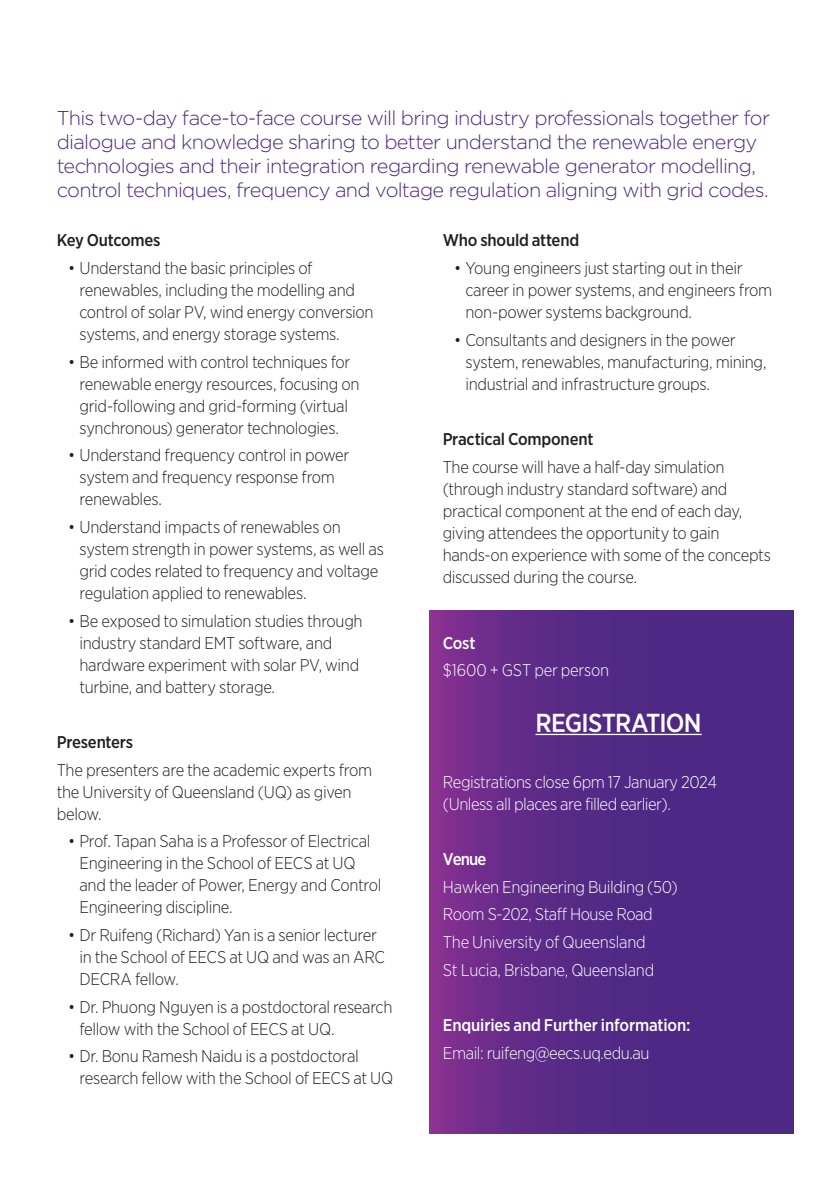
<style>
.page{position:relative;width:840px;height:1191px;background:#fff}
.page>*{position:absolute;margin:0;border:0;box-sizing:border-box;transform-origin:0 0}
.Body_copy{font:500 26px "Gotham Narrow";letter-spacing:-.03em;color:#fff}
.Pull-quote{font:300 20px/24px "Gotham";letter-spacing:-.035em;color:#4d2884}
.Body_copy-2{font:300 17px/22px "Gotham Narrow";letter-spacing:-.02em;color:#231f20}
.Body_copy-3{font:300 17px/27.6px "Gotham Narrow";letter-spacing:-.025em;color:#fff}
.Body_copy-4{font:500 17px/27.6px "Gotham Narrow";letter-spacing:-.01em;color:#fff}
.Body_copy-5{font:500 17px "Gotham Narrow";letter-spacing:-.015em;color:#231f20}
.s1{font-weight:500}
.s2{font-weight:300}
</style>
<div class="page">
<svg style="left:429px;top:610px;width:364px;height:523px;background:#5a2a86"></svg>
<hr style="left:535px;top:734px;width:166px;height:1px;background:#fff">
<p class="Pull-quote" style="left:57px;top:106px;width:714px">This two-day face-to-face course will bring industry professionals together for dialogue and knowledge sharing to better understand the renewable energy technologies and their integration regarding renewable generator modelling, control techniques, frequency and voltage regulation aligning with grid codes.</p>
<p class="Body_copy-5" style="left:57px;top:229px;width:105px">Key Outcomes</p>
<p class="Body_copy-2" style="left:79px;top:256px;width:295px;text-indent:-11px">• Understand the basic principles of renewables, including the modelling and control of solar PV, wind energy conversion systems, and energy storage systems.</p>
<p class="Body_copy-2" style="left:79px;top:350px;width:281px;text-indent:-11px">• Be informed with control techniques for renewable energy resources, focusing on grid-following and grid-forming (virtual synchronous) generator technologies.</p>
<p class="Body_copy-2" style="left:79px;top:444px;width:271px;text-indent:-11px">• Understand frequency control in power system and frequency response from renewables.</p>
<p class="Body_copy-2" style="left:79px;top:515px;width:306px;text-indent:-11px">• Understand impacts of renewables on system strength in power systems, as well as grid codes related to frequency and voltage regulation applied to renewables.</p>
<p class="Body_copy-2" style="left:79px;top:609px;width:284px;text-indent:-11px">• Be exposed to simulation studies through industry standard EMT software, and hardware experiment with solar PV, wind turbine, and battery storage.</p>
<p class="Body_copy-5" style="left:57px;top:731px;width:78px">Presenters</p>
<p class="Body_copy-2" style="left:57px;top:758px;width:317px">The presenters are the academic experts from the University of Queensland (UQ) as given below.</p>
<p class="Body_copy-2" style="left:79px;top:830px;width:303px;text-indent:-11px">• Prof. Tapan Saha is a Professor of Electrical Engineering in the School of EECS at UQ and the leader of Power, Energy and Control Engineering discipline.</p>
<p class="Body_copy-2" style="left:79px;top:923px;width:307px;text-indent:-11px">• Dr Ruifeng (Richard) Yan is a senior lecturer in the School of EECS at UQ and was an ARC<br>DECRA fellow.</p>
<p class="Body_copy-2" style="left:79px;top:995px;width:314px;text-indent:-11px">• Dr. Phuong Nguyen is a postdoctoral research fellow with the School of EECS at UQ.</p>
<p class="Body_copy-2" style="left:79px;top:1045px;width:315px;text-indent:-11px">• Dr. Bonu Ramesh Naidu is a postdoctoral research fellow with the School of EECS at UQ</p>
<p class="Body_copy-5" style="left:442px;top:229px;width:138px">Who should attend</p>
<p class="Body_copy-2" style="left:465px;top:256px;width:308px;text-indent:-11px">• Young engineers just starting out in their career in power systems, and engineers from non-power systems background.</p>
<p class="Body_copy-2" style="left:465px;top:328px;width:302px;text-indent:-11px">• Consultants and designers in the power system, renewables, manufacturing, mining, industrial and infrastructure groups.</p>
<p class="Body_copy-5" style="left:442px;top:428px;width:152px">Practical Component</p>
<p class="Body_copy-2" style="left:442px;top:455px;width:330px">The course will have a half-day simulation (through industry standard software) and practical component at the end of each day, giving attendees the opportunity to gain hands-on experience with some of the concepts discussed during the course.</p>
<p class="Body_copy-4" style="left:442px;top:629px;width:34px">Cost</p>
<p class="Body_copy-3" style="left:442px;top:656px;width:168px">$1600 + GST per person</p>
<p class="Body_copy" style="left:535px;top:706px;width:167px">REGISTRATION</p>
<p class="Body_copy-3" style="left:442px;top:770px;width:275px;line-height:22px">Registrations close 6pm 17 January 2024 (Unless all places are filled earlier).</p>
<p class="Body_copy-3" style="left:442px;top:845px;width:236px"><span class="s1">Venue<br></span>Hawken Engineering Building (50)<br>Room S-202, Staff House Road<br>The University of Queensland<br>St Lucia, Brisbane, Queensland</p>
<p class="Body_copy-4" style="left:442px;top:1011px;width:249px">Enquiries and Further information:<br><span class="s2">Email: ruifeng@eecs.uq.edu.au</span></p>
</div>
